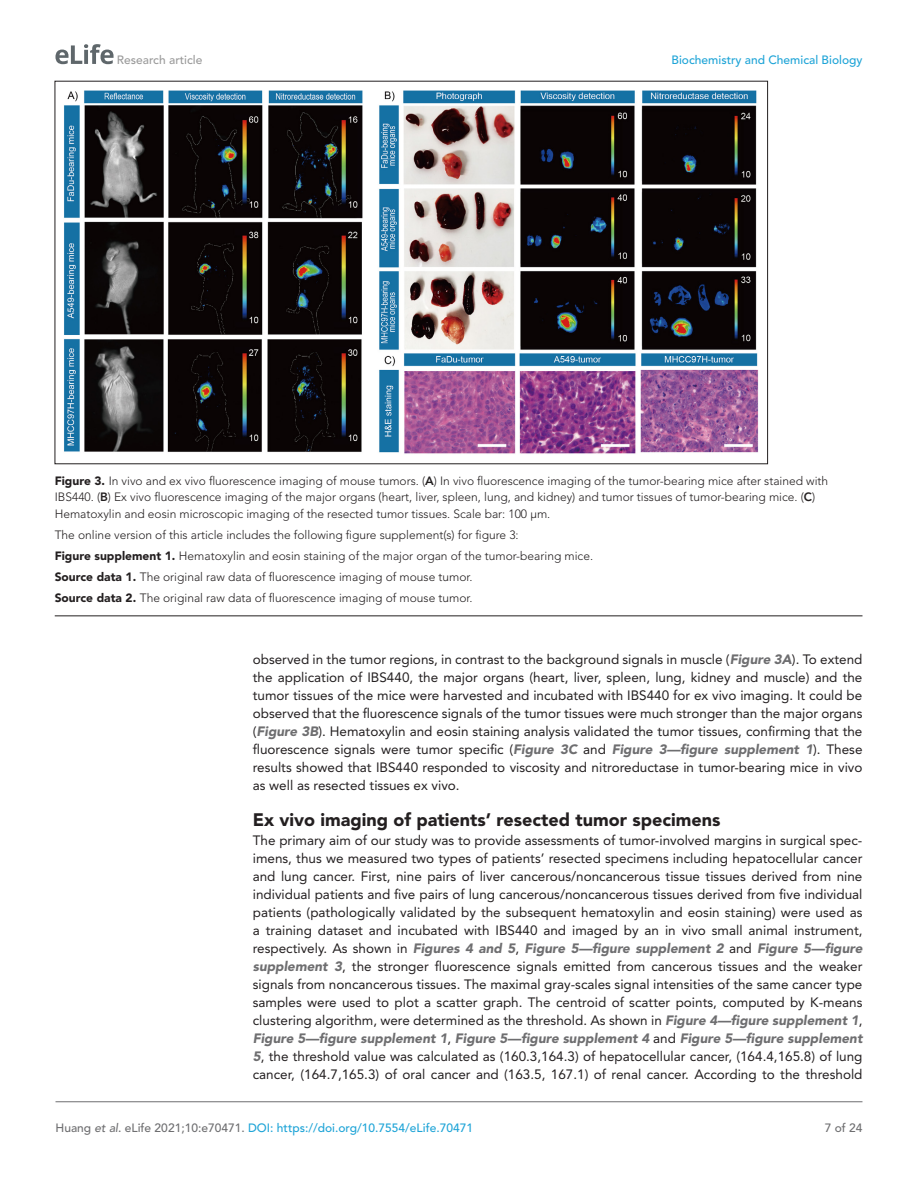
<style>
.page{position:relative;width:918px;height:1188px;background:#fff}
.page>*{position:absolute;margin:0;border:0;box-sizing:border-box;transform-origin:0 0}
.t1{font:900 18px "Avenir LT Std";color:#231f20}
.t2{font:13.5px/18px "Avenir LT Std";color:#231f20;text-align:justify}
.t3{font:300 12px/21px "Avenir LT Std";color:#231f20}
.t4{font:500 12px "Avenir LT Std";color:#1ea4d7}
.t5{font:500 12px "Avenir LT Std";color:#9a9a9a}
.t6{font:500 12px "Avenir LT Std";color:#6e6e70}
.s1{font-weight:900}
.s2{font-weight:800}
.s3{font-weight:900;font-style:italic;color:#6e6e70}
.s4{color:#6e6e70}
.s5{font-style:italic;color:#6e6e70}
</style>
<div class="page">
<svg style="left:55px;top:44px;width:59px;height:20px"></svg>
<hr style="left:56px;top:1101px;width:806px;height:1px;background:#6e6e70">
<hr style="left:55px;top:615px;width:807px;height:1px;background:#231f20">
<img style="left:64px;top:90px;width:695px;height:364px">
<p class="t5" style="left:117px;top:53px;width:87px">Research article</p>
<p class="t4" style="left:672px;top:53px;width:192px">Biochemistry and Chemical Biology</p>
<p class="t3" style="left:55px;top:473px;width:775px;line-height:16.5px"><span class="s1">Figure 3.</span> In vivo and ex vivo fluorescence imaging of mouse tumors. (<span class="s2">A</span>) In vivo fluorescence imaging of the tumor-bearing mice after stained with<br>IBS440. (<span class="s2">B</span>) Ex vivo fluorescence imaging of the major organs (heart, liver, spleen, lung, and kidney) and tumor tissues of tumor-bearing mice. (<span class="s2">C</span>)<br>Hematoxylin and eosin microscopic imaging of the resected tumor tissues. Scale bar: 100 μm.</p>
<p class="t3" style="left:55px;top:524px;width:540px">The online version of this article includes the following figure supplement(s) for figure 3:<br><span class="s1">Figure supplement 1.</span> Hematoxylin and eosin staining of the major organ of the tumor-bearing mice.<br><span class="s1">Source data 1.</span> The original raw data of fluorescence imaging of mouse tumor.<br><span class="s1">Source data 2.</span> The original raw data of fluorescence imaging of mouse tumor.</p>
<p class="t2" style="left:253px;top:650px;width:611px">observed in the tumor regions, in contrast to the background signals in muscle (<span class="s3">Figure 3A</span>). To extend the application of IBS440, the major organs (heart, liver, spleen, lung, kidney and muscle) and the tumor tissues of the mice were harvested and incubated with IBS440 for ex vivo imaging. It could be observed that the fluorescence signals of the tumor tissues were much stronger than the major organs (<span class="s3">Figure 3B</span>). Hematoxylin and eosin staining analysis validated the tumor tissues, confirming that the fluorescence signals were tumor specific (<span class="s3">Figure 3C</span> and <span class="s3">Figure 3—figure supplement 1</span>). These results showed that IBS440 responded to viscosity and nitroreductase in tumor-bearing mice in vivo as well as resected tissues ex vivo.</p>
<h1 class="t1" style="left:253px;top:809px;width:469px">Ex vivo imaging of patients’ resected tumor specimens</h1>
<p class="t2" style="left:253px;top:832px;width:611px">The primary aim of our study was to provide assessments of tumor-involved margins in surgical spec&shy;imens, thus we measured two types of patients’ resected specimens including hepatocellular cancer and lung cancer. First, nine pairs of liver cancerous/noncancerous tissue tissues derived from nine individual patients and five pairs of lung cancerous/noncancerous tissues derived from five individual patients (pathologically validated by the subsequent hematoxylin and eosin staining) were used as a training dataset and incubated with IBS440 and imaged by an in vivo small animal instrument, respectively. As shown in <span class="s3">Figures 4 and 5</span>, <span class="s3">Figure 5—figure supplement 2</span> and <span class="s3">Figure 5—figure supplement 3</span>, the stronger fluorescence signals emitted from cancerous tissues and the weaker signals from noncancerous tissues. The maximal gray-scales signal intensities of the same cancer type samples were used to plot a scatter graph. The centroid of scatter points, computed by K-means clustering algorithm, were determined as the threshold. As shown in <span class="s3">Figure 4—figure supplement 1</span>, <span class="s3">Figure 5—figure supplement 1</span>, <span class="s3">Figure 5—figure supplement 4</span> and <span class="s3">Figure 5—figure supplement 5</span>, the threshold value was calculated as (160.3,164.3) of hepatocellular cancer, (164.4,165.8) of lung cancer, (164.7,165.3) of oral cancer and (163.5, 167.1) of renal cancer. According to the threshold</p>
<p class="t4" style="left:56px;top:1121px;width:419px"><span class="s4">Huang</span> <span class="s5">et al</span><span class="s4">. eLife 2021;10:e70471.</span> DOI: https://doi.org/10.7554/eLife.70471</p>
<p class="t6" style="left:825px;top:1121px;width:39px">7 of 24</p>
</div>
